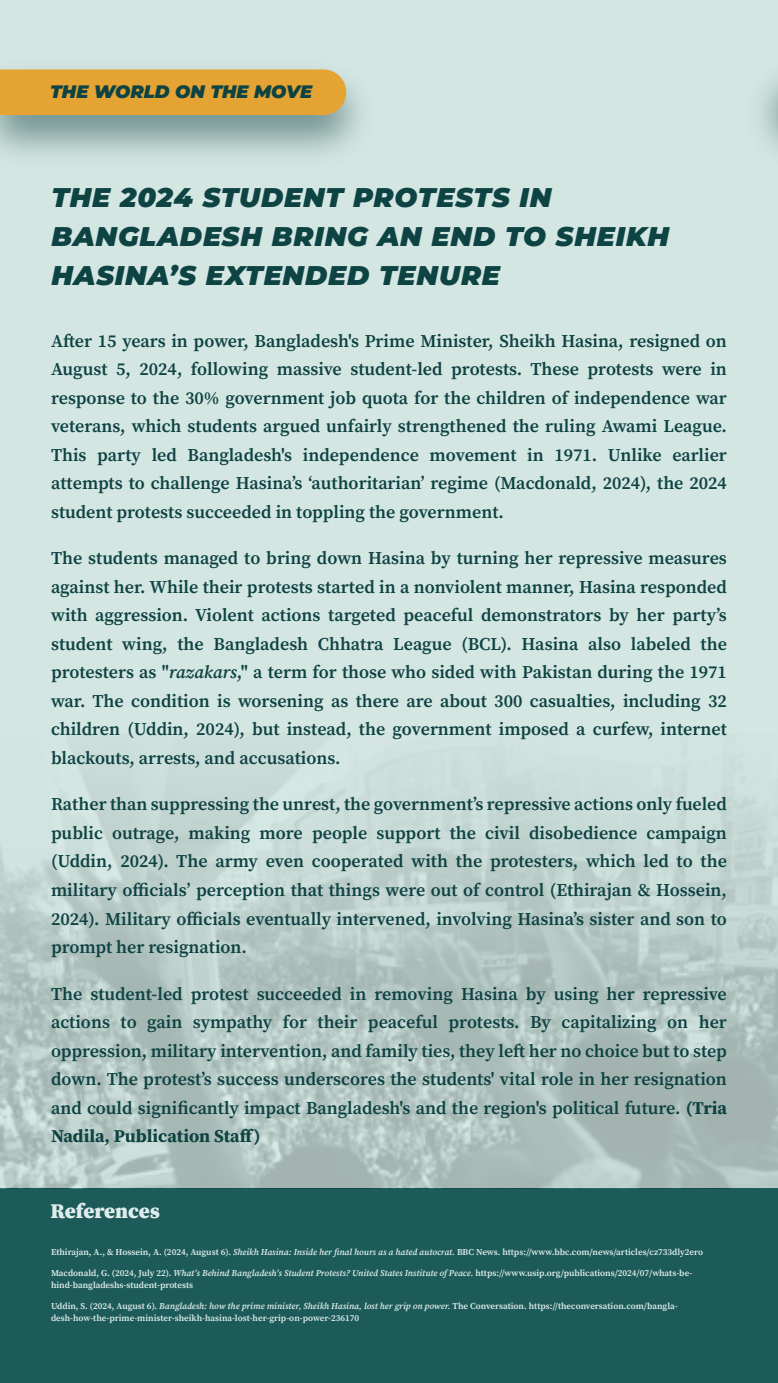
<style>
.page{position:relative;width:778px;height:1383px;background:#fff}
.page>*{position:absolute;margin:0;border:0;box-sizing:border-box;transform-origin:0 0}
.t1{font:italic 900 27px/39px "Montserrat";letter-spacing:.03em;color:#0e4343}
.t2{font:900 21px "Source Serif Pro";color:#e0edec}
.t3{font:600 18px/28.5px "Source Serif Pro";color:#0e4343;text-align:justify}
.t4{font:italic 900 18px "Montserrat";color:#0e4343}
.t5{font:600 9px/12px "Source Serif Pro";color:#e0edec}
.s1{font-style:italic}
.s2{font-weight:700}
</style>
<div class="page">
<div style="left:0;top:0;width:778px;height:1382px;background:#d4e6e2"></div>
<div style="left:0;top:69px;width:346px;height:46px;background:#e4a332"></div>
<div style="left:0;top:1188px;width:778px;height:194px;background:#1c5b59"></div>
<img style="left:1px;top:1147px;width:776px;height:41px">
<img style="left:777px;top:1162px;width:1px;height:26px">
<svg style="left:1px;top:758px;width:776px;height:389px"></svg>
<svg style="left:777px;top:812px;width:1px;height:350px"></svg>
<svg style="left:0;top:657px;width:1px;height:507px"></svg>
<p class="t4" style="left:50px;top:78px;width:263px">THE WORLD ON THE MOVE</p>
<h1 class="t1" style="left:51px;top:176px;width:619px">THE 2024 STUDENT PROTESTS IN<br>BANGLADESH BRING AN END TO SHEIKH<br>HASINA’S EXTENDED TENURE</h1>
<p class="t3" style="left:51px;top:326px;width:677px">After 15 years in power, Bangladesh's Prime Minister, Sheikh Hasina, resigned on August 5, 2024, following massive student-led protests. These protests were in response to the 30% government job quota for the children of independence war veterans, which students argued unfairly strengthened the ruling Awami League.<br>This party led Bangladesh's independence movement in 1971. Unlike earlier attempts to challenge Hasinaʼs ʻauthoritarianʼ regime (Macdonald, 2024), the 2024 student protests succeeded in toppling the government.</p>
<p class="t3" style="left:51px;top:544px;width:677px">The students managed to bring down Hasina by turning her repressive measures against her. While their protests started in a nonviolent manner, Hasina responded with aggression. Violent actions targeted peaceful demonstrators by her partyʼs student wing, the Bangladesh Chhatra League (BCL). Hasina also labeled the protesters as "<span class="s1">razakars</span>," a term for those who sided with Pakistan during the 1971 war. The condition is worsening as there are about 300 casualties, including 32 children (Uddin, 2024), but instead, the government imposed a curfew, internet blackouts, arrests, and accusations.</p>
<p class="t3" style="left:51px;top:790px;width:677px">Rather than suppressing the unrest, the governmentʼs repressive actions only fueled public outrage, making more people support the civil disobedience campaign (Uddin, 2024). The army even cooperated with the protesters, which led to the military officialsʼ perception that things were out of control (Ethirajan &amp; Hossein, 2024). Military officials eventually intervened, involving Hasinaʼs sister and son to prompt her resignation.</p>
<p class="t3" style="left:51px;top:979px;width:677px">The student-led protest succeeded in removing Hasina by using her repressive actions to gain sympathy for their peaceful protests. By capitalizing on her oppression, military intervention, and family ties, they left her no choice but to step down. The protestʼs success underscores the students' vital role in her resignation and could significantly impact Bangladesh's and the region's political future. <span class="s2">(Tria Nadila, Publication Staff)</span></p>
<p class="t2" style="left:51px;top:1195px;width:111px">References</p>
<p class="t5" style="left:51px;top:1245px;width:653px">Ethirajan, A., &amp; Hossein, A. (2024, August 6). <span class="s1">Sheikh Hasina: Inside her final hours as a hated autocrat.</span> BBC News. https://www.bbc.com/news/articles/cz733dly2ero</p>
<p class="t5" style="left:51px;top:1266px;width:642px">Macdonald, G. (2024, July 22). <span class="s1">Whatʼs Behind Bangladeshʼs Student Protests? United States Institute of Peace.</span> https://www.usip.org/publications/2024/07/whats-be&shy;hind-bangladeshs-student-protests</p>
<p class="t5" style="left:51px;top:1299px;width:628px">Uddin, S. (2024, August 6). <span class="s1">Bangladesh: how the prime minister, Sheikh Hasina, lost her grip on power.</span> The Conversation. https://theconversation.com/bangla&shy;desh-how-the-prime-minister-sheikh-hasina-lost-her-grip-on-power-236170</p>
</div>
